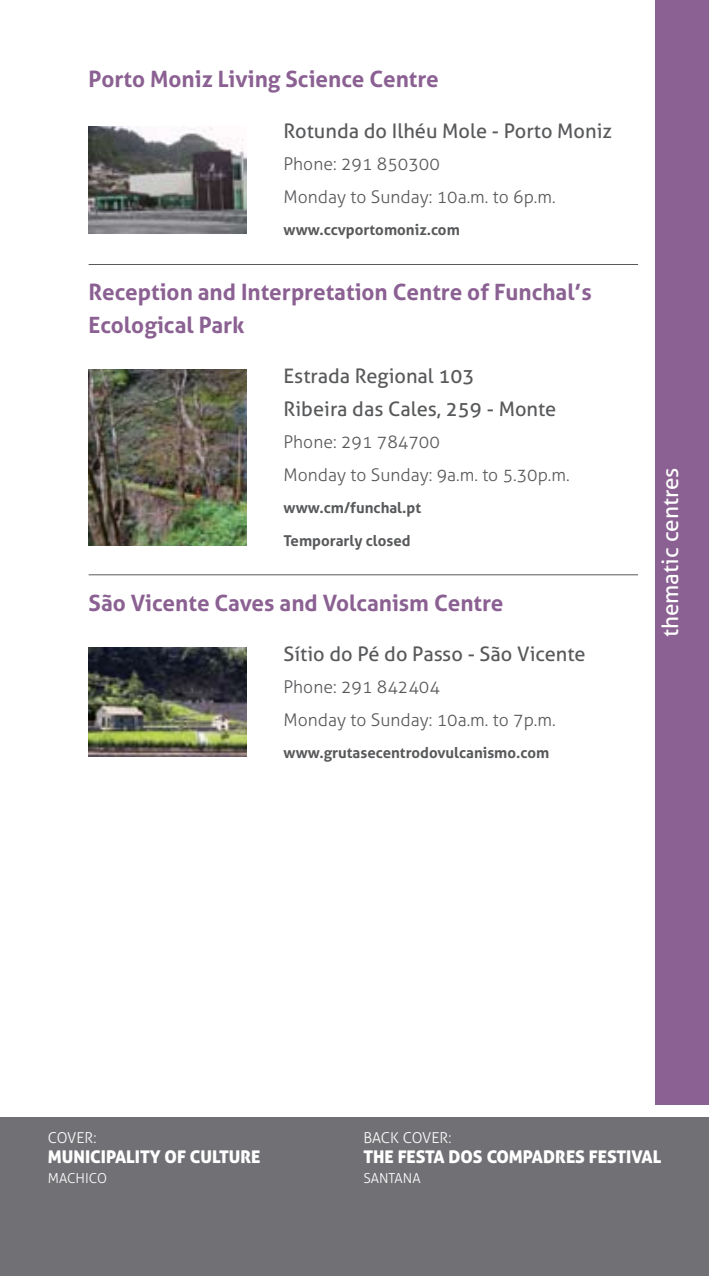
<style>
.page{position:relative;width:709px;height:1276px;background:#fff}
.page>*{position:absolute;margin:0;border:0;box-sizing:border-box;transform-origin:0 0}
.t1{font:700 22.5px/32.5px "Aller";color:#8b6092}
.t2{font:22.5px "Aller";color:#fff}
.t3{font:20px/32.5px "Aller";color:#58595b}
.t4{font:300 17.5px/32.5px "Aller";color:#58595b}
.t5{font:17.5px "Aller Display";color:#fff}
.t6{font:700 15px/32.5px "Aller";color:#58595b}
.t7{font:300 15px "Aller";color:#fff}
.t8{font:300 13.75px "Aller";color:#fff}
</style>
<div class="page">
<hr style="left:89px;top:264px;width:549px;height:1px;background:#58595b">
<hr style="left:89px;top:574px;width:549px;height:1px;background:#58595b">
<div style="left:656px;top:0;width:53px;height:1105px;background:#8b6092"></div>
<img style="left:89px;top:370px;width:157px;height:176px">
<img style="left:89px;top:648px;width:157px;height:108px">
<img style="left:89px;top:126px;width:157px;height:107px">
<div style="left:0;top:1118px;width:709px;height:158px;background:#717074"></div>
<p class="t1" style="left:89px;top:63px;width:352px">Porto Moniz Living Science Centre</p>
<p class="t3" style="left:283px;top:114px;width:330px">Rotunda do Ilhéu Mole - Porto Moniz</p>
<p class="t4" style="left:283px;top:148px;width:273px">Phone: 291 850300<br>Monday to Sunday: 10a.m. to 6p.m.</p>
<p class="t6" style="left:283px;top:213px;width:178px">www.ccvportomoniz.com</p>
<p class="t1" style="left:89px;top:276px;width:504px">Reception and Interpretation Centre of Funchal’s<br>Ecological Park</p>
<p class="t3" style="left:283px;top:359px;width:274px">Estrada Regional 103<br>Ribeira das Cales, 259 - Monte</p>
<p class="t4" style="left:283px;top:425px;width:288px">Phone: 291 784700<br>Monday to Sunday: 9a.m. to 5.30p.m.</p>
<p class="t6" style="left:283px;top:491px;width:139px">www.cm/funchal.pt<br>Temporarly closed</p>
<p class="t1" style="left:89px;top:586px;width:416px">São Vicente Caves and Volcanism Centre</p>
<p class="t3" style="left:283px;top:637px;width:304px">Sítio do Pé do Passo - São Vicente</p>
<p class="t4" style="left:283px;top:671px;width:273px">Phone: 291 842404<br>Monday to Sunday: 10a.m. to 7p.m.</p>
<p class="t6" style="left:283px;top:736px;width:267px">www.grutasecentrodovulcanismo.com</p>
<p class="t2" style="left:656px;top:637px;width:171px;rotate:-90deg">thematic centres</p>
<p class="t7" style="left:48px;top:1129px;width:50px">Cover:</p>
<p class="t5" style="left:48px;top:1146px;width:214px">MUNICIPALITY OF CULTURE</p>
<p class="t8" style="left:48px;top:1170px;width:61px">MACHICO</p>
<p class="t7" style="left:363px;top:1129px;width:90px">Bac k Cover:</p>
<p class="t5" style="left:363px;top:1146px;width:299px">THE FESTA DOS COMPADRES FESTIVAL</p>
<p class="t8" style="left:363px;top:1170px;width:59px">SANTANA</p>
</div>
